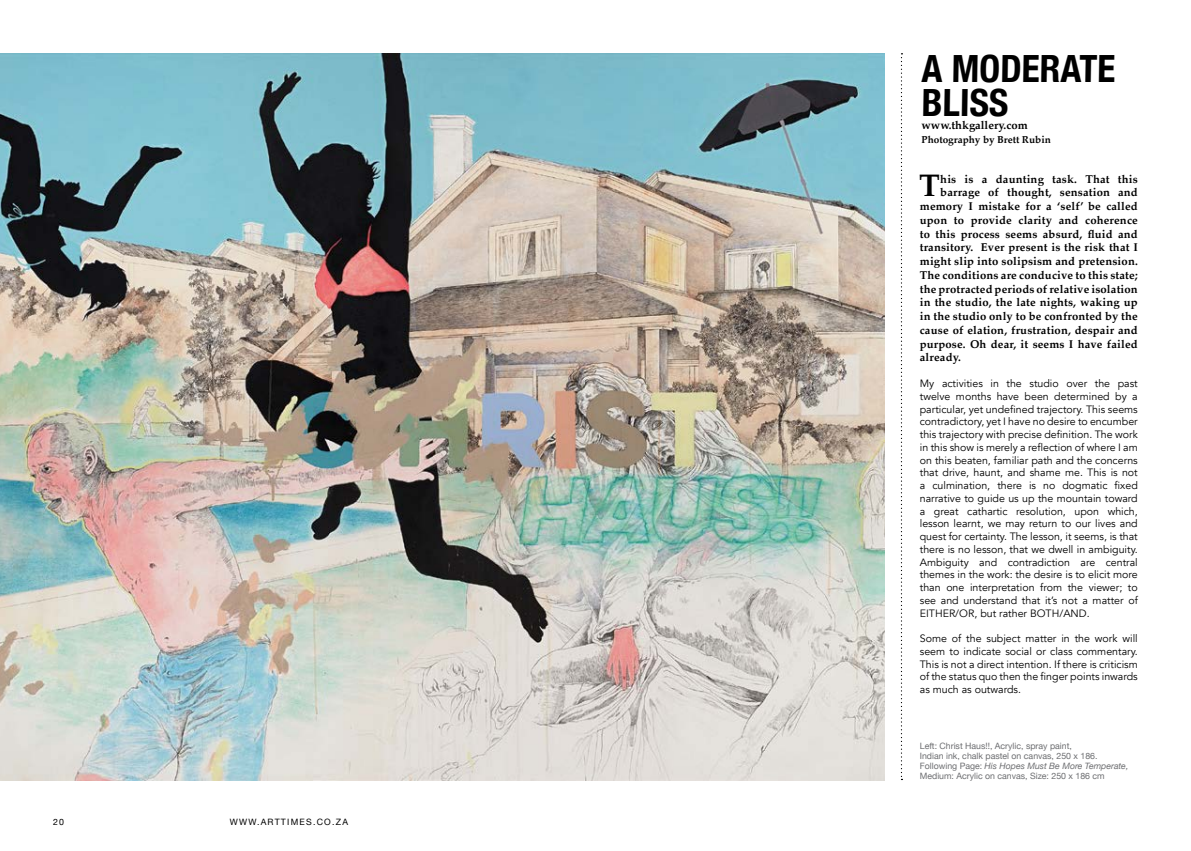
<style>
.page{position:relative;width:1191px;height:851px;background:#fff}
.page>*{position:absolute;margin:0;border:0;box-sizing:border-box;transform-origin:0 0}
.t1{font:700 condensed 37.5px/33.8px "Helvetica Neue";color:#000}
.t2{font:700 31px "Palatino";color:#000}
.t3{font:700 11.25px "Palatino";letter-spacing:.015em;color:#000}
.t4{font:10.62px/12.8px "Avenir";color:#000;text-align:justify}
.t5{font:700 10px "Palatino";color:#000}
.t6{font:8.75px/10px "Helvetica Neue";color:#6d6e71}
.t7{font:8.75px "Helvetica Neue";letter-spacing:.14em;color:#000}
.s1{font-style:italic}
</style>
<div class="page">
<svg style="left:901px;top:53px;width:1px;height:727px"></svg>
<img style="left:0;top:53px;width:884px;height:727px">
<p class="t7" style="left:53px;top:815px;width:12px">20</p>
<p class="t7" style="left:230px;top:815px;width:120px">WWW.ARTTIMES.CO.ZA</p>
<h1 class="t1" style="left:921px;top:49px;width:196px">A MODERATE<br>BLISS</h1>
<p class="t3" style="left:921px;top:116px;width:108px">www.thkgallery.com</p>
<p class="t5" style="left:921px;top:131px;width:131px">Photography by Brett Rubin</p>
<h2 class="t2" style="left:919px;top:159px;width:22px">T</h2>
<p class="t3" style="left:940px;top:169px;width:199px">his is a daunting task. That this</p>
<p class="t3" style="left:940px;top:183px;width:199px">barrage of thought, sensation and</p>
<p class="t3" style="left:919px;top:197px;width:219px">memory I mistake for a ‘self’ be called</p>
<p class="t3" style="left:919px;top:210px;width:219px">upon to provide clarity and coherence</p>
<p class="t3" style="left:919px;top:224px;width:219px">to this process seems absurd, fluid and</p>
<p class="t3" style="left:919px;top:238px;width:219px">transitory. Ever present is the risk that I</p>
<p class="t3" style="left:919px;top:252px;width:219px">might slip into solipsism and pretension.</p>
<p class="t3" style="left:919px;top:265px;width:219px">The conditions are conducive to this state;</p>
<p class="t3" style="left:919px;top:279px;width:219px">the protracted periods of relative isolation</p>
<p class="t3" style="left:919px;top:293px;width:219px">in the studio, the late nights, waking up</p>
<p class="t3" style="left:919px;top:306px;width:219px">in the studio only to be confronted by the</p>
<p class="t3" style="left:919px;top:320px;width:219px">cause of elation, frustration, despair and</p>
<p class="t3" style="left:919px;top:334px;width:219px">purpose. Oh dear, it seems I have failed</p>
<p class="t3" style="left:919px;top:348px;width:43px">already.</p>
<p class="t4" style="left:919px;top:377px;width:219px">My activities in the studio over the past twelve months have been determined by a particular, yet undefined trajectory. This seems contradictory, yet I have no desire to encumber this trajectory with precise definition. The work in this show is merely a reflection of where I am on this beaten, familiar path and the concerns that drive, haunt, and shame me. This is not a culmination, there is no dogmatic fixed narrative to guide us up the mountain toward a great cathartic resolution, upon which, lesson learnt, we may return to our lives and quest for certainty. The lesson, it seems, is that there is no lesson, that we dwell in ambiguity.<br>Ambiguity and contradiction are central themes in the work: the desire is to elicit more than one interpretation from the viewer; to see and understand that it’s not a matter of EITHER/OR, but rather BOTH/AND.</p>
<p class="t4" style="left:919px;top:632px;width:219px">Some of the subject matter in the work will seem to indicate social or class commentary.<br>This is not a direct intention. If there is criticism of the status quo then the finger points inwards as much as outwards.</p>
<p class="t6" style="left:919px;top:740px;width:210px">Left: Christ Haus!!, Acrylic, spray paint,<br>Indian ink, chalk pastel on canvas, 250 x 186.<br>Following Page: <span class="s1">His Hopes Must Be More Temperate, </span>Medium: Acrylic on canvas, Size: 250 x 186 cm</p>
</div>
